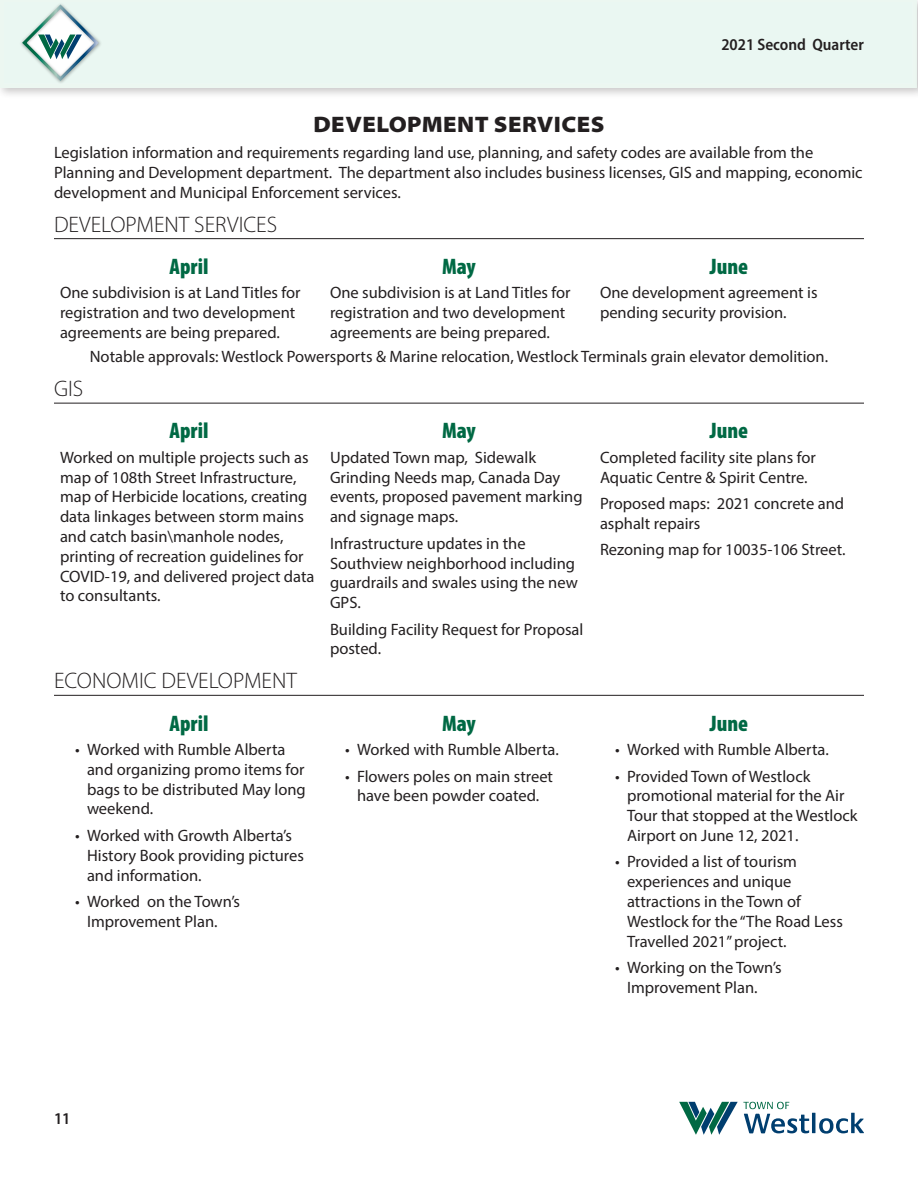
<style>
.page{position:relative;width:918px;height:1188px;background:#fff}
.page>*{position:absolute;margin:0;border:0;box-sizing:border-box;transform-origin:0 0}
.span_all_left_rule_b{font:300 22.5px "Myriad Pro";color:#231f20}
.column_header{font:900 condensed 22.5px "Myriad Pro";color:#006944}
.Section_header{font:900 semi-expanded 22.5px "Myriad Pro";letter-spacing:.02em;color:#231f20}
.body{font:16.5px/19.8px "Myriad Pro";color:#231f20}
.t1{font:600 semi-condensed 16.5px "Myriad Pro";color:#231f20}
</style>
<div class="page">
<hr style="left:812px;top:1113px;width:3px;height:20px;background:#003e6f">
<svg style="left:819px;top:1113px;width:45px;height:21px"></svg>
<svg style="left:679px;top:1102px;width:130px;height:33px"></svg>
<div style="left:0;top:0;width:918px;height:99px;background:#231f20;opacity:.25"></div>
<div style="left:0;top:0;width:917px;height:88px;background:#ecf7f1"></div>
<hr style="left:914px;top:0;width:4px;height:99px;background:#231f20;opacity:.25">
<svg style="left:21px;top:4px;width:80px;height:79px"></svg>
<hr style="left:54px;top:238px;width:810px;height:1px;background:#231f20">
<hr style="left:54px;top:403px;width:810px;height:1px;background:#231f20">
<hr style="left:54px;top:695px;width:810px;height:1px;background:#231f20">
<p class="t1" style="left:721px;top:34px;width:144px">2021 Second Quarter</p>
<p class="Section_header" style="left:313px;top:109px;width:293px">DEVELOPMENT SERVICES</p>
<p class="body" style="left:54px;top:142px;width:810px">Legislation information and requirements regarding land use, planning, and safety codes are available from the<br>Planning and Development department. The department also includes business licenses, GIS and mapping, economic development and Municipal Enforcement services.</p>
<p class="span_all_left_rule_b" style="left:54px;top:210px;width:225px">DEVELOPMENT SERVICES</p>
<p class="column_header" style="left:170px;top:252px;width:40px">April</p>
<p class="column_header" style="left:442px;top:252px;width:35px">May</p>
<p class="column_header" style="left:710px;top:252px;width:40px">June</p>
<p class="body" style="left:60px;top:283px;width:242px">One subdivision is at Land Titles for registration and two development agreements are being prepared.</p>
<p class="body" style="left:330px;top:283px;width:242px">One subdivision is at Land Titles for registration and two development agreements are being prepared.</p>
<p class="body" style="left:600px;top:283px;width:219px">One development agreement is pending security provision.</p>
<p class="body" style="left:90px;top:347px;width:738px">Notable approvals: Westlock Powersports &amp; Marine relocation, Westlock Terminals grain elevator demolition.</p>
<p class="span_all_left_rule_b" style="left:54px;top:375px;width:31px">GIS</p>
<p class="column_header" style="left:170px;top:416px;width:40px">April</p>
<p class="column_header" style="left:442px;top:416px;width:35px">May</p>
<p class="column_header" style="left:710px;top:416px;width:40px">June</p>
<p class="body" style="left:60px;top:447px;width:256px">Worked on multiple projects such as map of 108th Street Infrastructure, map of Herbicide locations, creating data linkages between storm mains and catch basin\manhole nodes, printing of recreation guidelines for COVID-19, and delivered project data to consultants.</p>
<p class="body" style="left:330px;top:447px;width:254px">Updated Town map, Sidewalk<br>Grinding Needs map, Canada Day events, proposed pavement marking and signage maps.</p>
<p class="body" style="left:600px;top:447px;width:217px">Completed facility site plans for<br>Aquatic Centre &amp; Spirit Centre.</p>
<p class="body" style="left:600px;top:493px;width:246px">Proposed maps: 2021 concrete and asphalt repairs</p>
<p class="body" style="left:600px;top:540px;width:246px">Rezoning map for 10035-106 Street.</p>
<p class="body" style="left:330px;top:533px;width:249px">Infrastructure updates in the<br>Southview neighborhood including guardrails and swales using the new<br>GPS.</p>
<p class="body" style="left:330px;top:619px;width:255px">Building Facility Request for Proposal posted.</p>
<p class="span_all_left_rule_b" style="left:54px;top:667px;width:244px">ECONOMIC DEVELOPMENT</p>
<p class="column_header" style="left:170px;top:709px;width:40px">April</p>
<p class="column_header" style="left:442px;top:709px;width:35px">May</p>
<p class="column_header" style="left:710px;top:709px;width:40px">June</p>
<p class="body" style="left:87px;top:739px;width:220px;text-indent:-12px">• Worked with Rumble Alberta and organizing promo items for bags to be distributed May long weekend.</p>
<p class="body" style="left:87px;top:825px;width:219px;text-indent:-12px">• Worked with Growth Alberta’s<br>History Book providing pictures and information.</p>
<p class="body" style="left:87px;top:891px;width:155px;text-indent:-12px">• Worked on the Town’s<br>Improvement Plan.</p>
<p class="body" style="left:345px;top:739px;width:214px">• Worked with Rumble Alberta.</p>
<p class="body" style="left:345px;top:766px;width:210px;text-align:center">• Flowers poles on main street have been powder coated.</p>
<p class="body" style="left:615px;top:739px;width:214px">• Worked with Rumble Alberta.</p>
<p class="body" style="left:627px;top:766px;width:232px;text-indent:-12px">• Provided Town of Westlock promotional material for the Air<br>Tour that stopped at the Westlock<br>Airport on June 12, 2021.</p>
<p class="body" style="left:627px;top:852px;width:217px;text-indent:-12px">• Provided a list of tourism experiences and unique attractions in the Town of<br>Westlock for the “The Road Less<br>Travelled 2021” project.</p>
<p class="body" style="left:627px;top:958px;width:156px;text-indent:-12px">• Working on the Town’s<br>Improvement Plan.</p>
<p class="t1" style="left:54px;top:1109px;width:18px">11</p>
</div>
